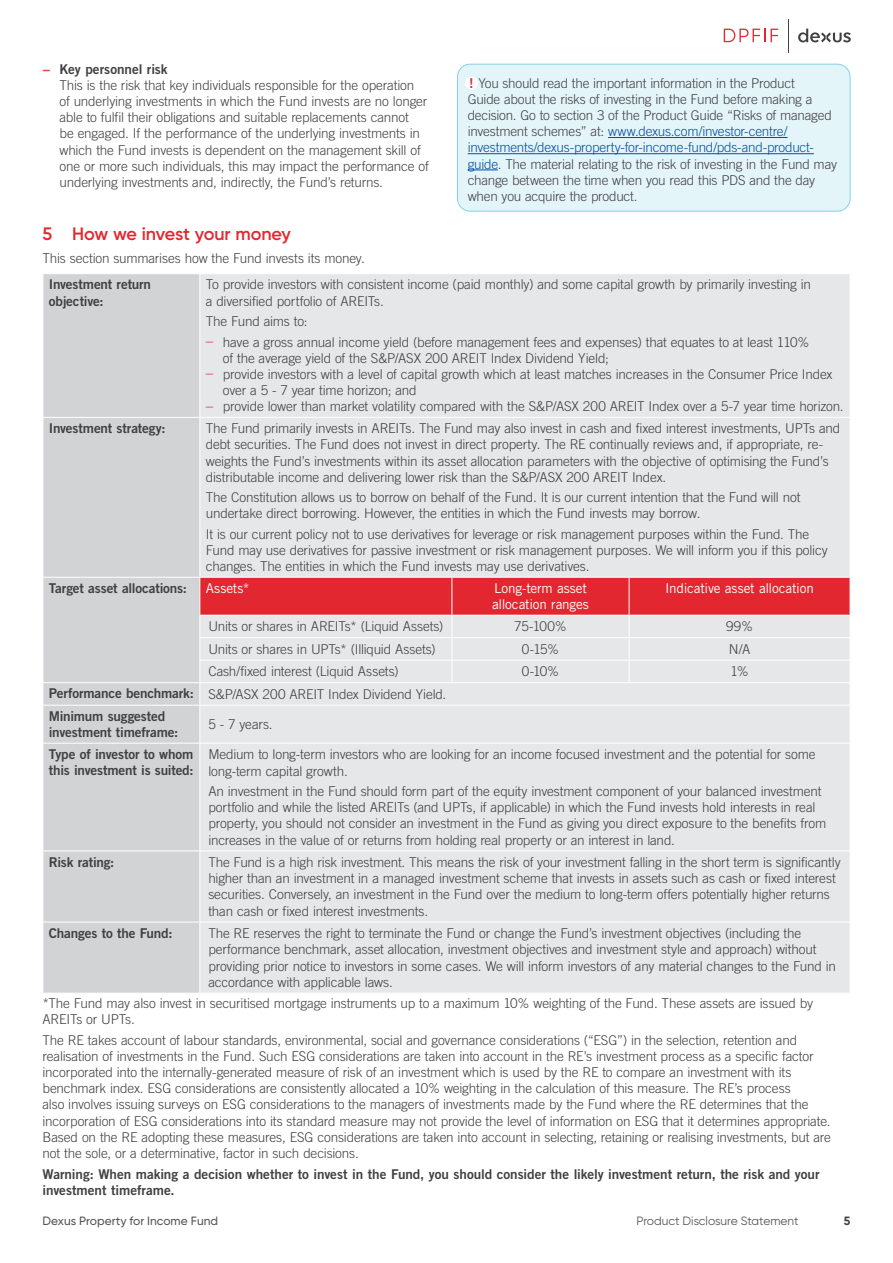
<style>
.page{position:relative;width:893px;height:1263px;background:#fff}
.page>*{position:absolute;margin:0;border:0;box-sizing:border-box;transform-origin:0 0}
.t1{font:600 18px "Gilroy";letter-spacing:-.005em;color:#e32731}
.t2{font:300 13.5px/16.2px "Trade Gothic LT Std";letter-spacing:-.015em;color:#414042}
.t3{font:13.5px/16.2px "Trade Gothic LT Std Bd 2";letter-spacing:-.01em;color:#414042}
.t4{font:13.5px/16.2px "Trade Gothic LT Std";letter-spacing:-.01em;color:#fff}
.t5{font:500 12px "Gilroy";color:#565659}
.t6{font:12px "Gilroy";color:#565659}
.t7{font:700 12px "Gilroy";color:#414042}
.s1{color:#e5463d}
.s2{font-family:"Trade Gothic LT Std Bd 2";font-weight:400;color:#e32731}
.s3{color:#034ea2}
.s4{font-size:15px;color:#e32731}
.s5{font-family:"Trade Gothic LT Std Bd 2";font-weight:400}
</style>
<div class="page">
<div style="left:457px;top:64px;width:393px;height:147px;background:#e4f5fa;border-radius:13px"></div>
<div style="left:457px;top:64px;width:393px;height:148px;border:1px solid #81d3eb;border-radius:13px"></div>
<div style="left:465px;top:77px;width:13px;height:12px;background:#fff;border-radius:50%"></div>
<hr style="left:608px;top:137px;width:179px;height:1px;background:#034ea2">
<hr style="left:468px;top:153px;width:346px;height:1px;background:#034ea2">
<hr style="left:468px;top:170px;width:30px;height:1px;background:#034ea2">
<div style="left:44px;top:274px;width:155px;height:719px;background:#d1d3d4"></div>
<div style="left:200px;top:274px;width:650px;height:303px;background:#e6e7e8"></div>
<div style="left:200px;top:706px;width:650px;height:287px;background:#e6e7e8"></div>
<hr style="left:43px;top:417px;width:157px;height:1px;background:#fff">
<hr style="left:200px;top:417px;width:252px;height:1px;background:#fff">
<hr style="left:452px;top:417px;width:177px;height:1px;background:#fff">
<hr style="left:629px;top:417px;width:221px;height:1px;background:#fff">
<hr style="left:43px;top:577px;width:157px;height:1px;background:#fff">
<hr style="left:43px;top:682px;width:157px;height:1px;background:#fff">
<svg style="left:43px;top:615px;width:1px;height:90px"></svg>
<hr style="left:43px;top:705px;width:157px;height:1px;background:#fff">
<hr style="left:43px;top:743px;width:157px;height:1px;background:#fff">
<hr style="left:43px;top:850px;width:157px;height:1px;background:#fff">
<hr style="left:43px;top:922px;width:157px;height:1px;background:#fff">
<svg style="left:199px;top:577px;width:652px;height:128px;background:#e6b1b4"></svg>
<hr style="left:200px;top:743px;width:252px;height:1px;background:#fff">
<hr style="left:452px;top:743px;width:177px;height:1px;background:#fff">
<hr style="left:629px;top:743px;width:221px;height:1px;background:#fff">
<hr style="left:200px;top:850px;width:252px;height:1px;background:#fff">
<hr style="left:452px;top:850px;width:177px;height:1px;background:#fff">
<hr style="left:629px;top:850px;width:221px;height:1px;background:#fff">
<hr style="left:200px;top:922px;width:252px;height:1px;background:#fff">
<hr style="left:452px;top:922px;width:177px;height:1px;background:#fff">
<hr style="left:629px;top:922px;width:221px;height:1px;background:#fff">
<hr style="left:788px;top:19px;width:1px;height:33px;background:#414042">
<svg style="left:798px;top:29px;width:53px;height:13px"></svg>
<svg style="left:724px;top:29px;width:54px;height:13px"></svg>
<p class="t3" style="left:43px;top:60px;width:127px"><span class="s1">−</span> Key personnel risk</p>
<p class="t2" style="left:60px;top:77px;width:371px">This is the risk that key individuals responsible for the operation<br>of underlying investments in which the Fund invests are no longer able to fulfil their obligations and suitable replacements cannot<br>be engaged. If the performance of the underlying investments in which the Fund invests is dependent on the management skill of one or more such individuals, this may impact the performance of underlying investments and, indirectly, the Fund’s returns.</p>
<p class="t2" style="left:468px;top:74px;width:371px"><span class="s2">!</span> You should read the important information in the Product<br>Guide about the risks of investing in the Fund before making a decision. Go to section 3 of the Product Guide “Risks of managed investment schemes” at: <span class="s3">www.dexus.com/investor-centre/ investments/dexus-property-for-income-fund/pds-and-product&shy;guide</span>. The material relating to the risk of investing in the Fund may change between the time when you read this PDS and the day when you acquire the product.</p>
<h1 class="t1" style="left:43px;top:223px;width:250px">5 How we invest your money</h1>
<p class="t2" style="left:43px;top:250px;width:324px">This section summarises how the Fund invests its money.</p>
<p class="t3" style="left:49px;top:276px;width:104px">Investment return objective:</p>
<p class="t2" style="left:206px;top:276px;width:607px">To provide investors with consistent income (paid monthly) and some capital growth by primarily investing in a diversified portfolio of AREITs.</p>
<p class="t2" style="left:206px;top:313px;width:103px">The Fund aims to:</p>
<p class="t2" style="left:223px;top:333px;width:588px;text-indent:-17px"><span class="s4">–</span> have a gross annual income yield (before management fees and expenses) that equates to at least 110% of the average yield of the S&amp;P/ASX 200 AREIT Index Dividend Yield;</p>
<p class="t2" style="left:223px;top:366px;width:611px;text-indent:-17px"><span class="s4">–</span> provide investors with a level of capital growth which at least matches increases in the Consumer Price Index over a 5 - 7 year time horizon; and</p>
<p class="t2" style="left:206px;top:398px;width:639px"><span class="s4">–</span> provide lower than market volatility compared with the S&amp;P/ASX 200 AREIT Index over a 5-7 year time horizon.</p>
<p class="t3" style="left:49px;top:420px;width:118px">Investment strategy:</p>
<p class="t2" style="left:206px;top:420px;width:636px">The Fund primarily invests in AREITs. The Fund may also invest in cash and fixed interest investments, UPTs and debt securities. The Fund does not invest in direct property. The RE continually reviews and, if appropriate, re&shy;weights the Fund’s investments within its asset allocation parameters with the objective of optimising the Fund’s distributable income and delivering lower risk than the S&amp;P/ASX 200 AREIT Index.</p>
<p class="t2" style="left:206px;top:489px;width:596px">The Constitution allows us to borrow on behalf of the Fund. It is our current intention that the Fund will not undertake direct borrowing. However, the entities in which the Fund invests may borrow.</p>
<p class="t2" style="left:206px;top:526px;width:623px">It is our current policy not to use derivatives for leverage or risk management purposes within the Fund. The<br>Fund may use derivatives for passive investment or risk management purposes. We will inform you if this policy changes. The entities in which the Fund invests may use derivatives.</p>
<p class="t3" style="left:49px;top:580px;width:140px">Target asset allocations:</p>
<p class="t4" style="left:206px;top:580px;width:45px">Assets*</p>
<p class="t4" style="left:492px;top:580px;width:98px">Long-term asset allocation ranges</p>
<p class="t4" style="left:665px;top:580px;width:150px">Indicative asset allocation</p>
<p class="t2" style="left:208px;top:618px;width:237px">Units or shares in AREITs* (Liquid Assets)</p>
<p class="t2" style="left:514px;top:618px;width:54px">75-100%</p>
<p class="t2" style="left:726px;top:618px;width:29px">99%</p>
<p class="t2" style="left:208px;top:641px;width:229px">Units or shares in UPTs* (Illiquid Assets)</p>
<p class="t2" style="left:522px;top:641px;width:39px">0-15%</p>
<p class="t2" style="left:729px;top:641px;width:23px">N/A</p>
<p class="t2" style="left:208px;top:663px;width:192px">Cash/fixed interest (Liquid Assets)</p>
<p class="t2" style="left:522px;top:663px;width:39px">0-10%</p>
<p class="t2" style="left:730px;top:663px;width:20px">1%</p>
<p class="t2" style="left:49px;top:686px;width:399px"><span class="s5">Performance benchmark:</span> S&amp;P/ASX 200 AREIT Index Dividend Yield.</p>
<p class="t3" style="left:49px;top:708px;width:131px">Minimum suggested investment timeframe:</p>
<p class="t2" style="left:208px;top:716px;width:66px">5 - 7 years.</p>
<p class="t3" style="left:49px;top:746px;width:146px">Type of investor to whom this investment is suited:</p>
<p class="t2" style="left:208px;top:746px;width:609px">Medium to long-term investors who are looking for an income focused investment and the potential for some long-term capital growth.</p>
<p class="t2" style="left:208px;top:783px;width:619px">An investment in the Fund should form part of the equity investment component of your balanced investment portfolio and while the listed AREITs (and UPTs, if applicable) in which the Fund invests hold interests in real property, you should not consider an investment in the Fund as giving you direct exposure to the benefits from increases in the value of or returns from holding real property or an interest in land.</p>
<p class="t3" style="left:49px;top:853px;width:67px">Risk rating:</p>
<p class="t2" style="left:208px;top:854px;width:634px">The Fund is a high risk investment. This means the risk of your investment falling in the short term is significantly higher than an investment in a managed investment scheme that invests in assets such as cash or fixed interest securities. Conversely, an investment in the Fund over the medium to long-term offers potentially higher returns than cash or fixed interest investments.</p>
<p class="t3" style="left:49px;top:925px;width:125px">Changes to the Fund:</p>
<p class="t2" style="left:208px;top:925px;width:629px">The RE reserves the right to terminate the Fund or change the Fund’s investment objectives (including the performance benchmark, asset allocation, investment objectives and investment style and approach) without providing prior notice to investors in some cases. We will inform investors of any material changes to the Fund in accordance with applicable laws.</p>
<p class="t2" style="left:43px;top:995px;width:772px">*The Fund may also invest in securitised mortgage instruments up to a maximum 10% weighting of the Fund. These assets are issued by<br>AREITs or UPTs.</p>
<p class="t2" style="left:43px;top:1031px;width:790px">The RE takes account of labour standards, environmental, social and governance considerations (“ESG”) in the selection, retention and realisation of investments in the Fund. Such ESG considerations are taken into account in the RE’s investment process as a specific factor incorporated into the internally-generated measure of risk of an investment which is used by the RE to compare an investment with its benchmark index. ESG considerations are consistently allocated a 10% weighting in the calculation of this measure. The RE’s process<br>also involves issuing surveys on ESG considerations to the managers of investments made by the Fund where the RE determines that the incorporation of ESG considerations into its standard measure may not provide the level of information on ESG that it determines appropriate.<br>Based on the RE adopting these measures, ESG considerations are taken into account in selecting, retaining or realising investments, but are not the sole, or a determinative, factor in such decisions.</p>
<p class="t3" style="left:43px;top:1165px;width:778px">Warning: When making a decision whether to invest in the Fund, you should consider the likely investment return, the risk and your investment timeframe.</p>
<p class="t5" style="left:43px;top:1214px;width:177px">Dexus Property for Income Fund</p>
<p class="t6" style="left:636px;top:1214px;width:164px">Product Disclosure Statement</p>
<p class="t7" style="left:844px;top:1213px;width:8px">5</p>
</div>
